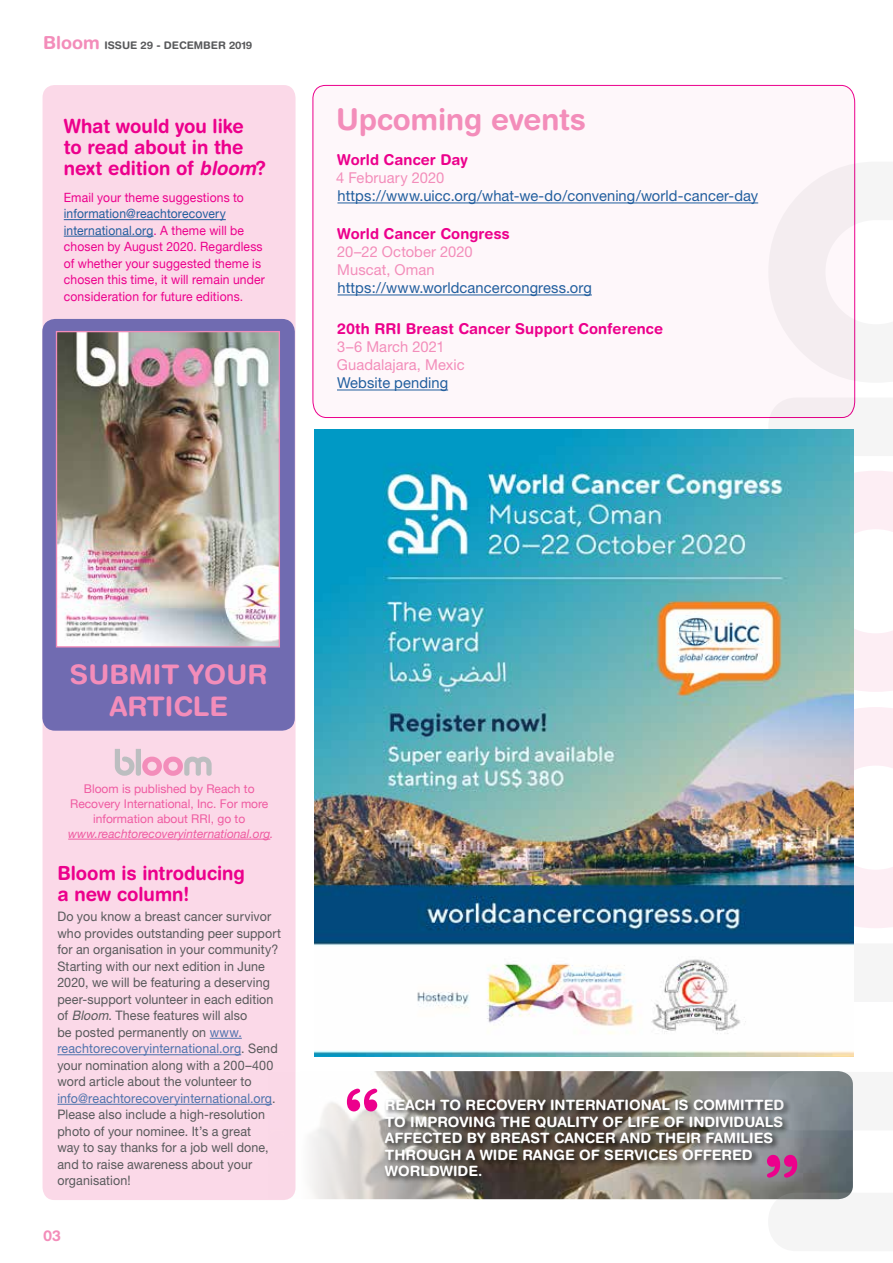
<style>
.page{position:relative;width:893px;height:1263px;background:#fff}
.page>*{position:absolute;margin:0;border:0;box-sizing:border-box;transform-origin:0 0}
.t1{font:700 75.3px "Helvetica Rounded LT Std";color:#ec008c}
.t2{font:700 30px "Helvetica Rounded LT Std";color:#f38dba}
.t3{font:700 27px/32.4px "Helvetica Rounded LT Std";color:#f38dba;text-align:center}
.t4{font:700 19.5px/21px "Helvetica Rounded LT Std";color:#ec008c;scale:.95 1}
.t5{font:15px "Helvetica Neue";letter-spacing:.005em;color:#215e9e}
.t6{font:700 15px "Helvetica Rounded LT Std";letter-spacing:.01em;color:#ec008c}
.t7{font:15px/18px "Helvetica Neue";letter-spacing:.005em;color:#f38dba}
.t8{font:700 15px "Helvetica Rounded LT Std";color:#f38dba}
.t9{font:700 14.25px/16.5px "Helvetica Rounded LT Std";color:#fff}
.t10{font:13.2px/16.5px "Helvetica Neue LT Std";letter-spacing:.01em;color:#58595b;scale:.95 1}
.t11{font:12.75px/16.5px "Helvetica Neue";letter-spacing:.015em;color:#ec008c;scale:.95 1}
.t12{font:12px/15px "Helvetica Neue";color:#ef5ba1;text-align:center}
.t13{font:italic 12px "Helvetica Neue";color:#ef5ba1}
.t14{font:700 10.5px "Helvetica Rounded LT Std";color:#58595b}
.s1{font-size:18px;color:#f38dba}
.s2{font-style:italic}
.s3{color:#215e9e}
.s4{color:#4f73ad}
</style>
<div class="page">
<img style="left:292px;top:1071px;width:476px;height:128px">
<div style="left:383px;top:1097px;width:408px;height:86px;background:#000;opacity:.75"></div>
<svg style="left:854px;top:471px;width:39px;height:457px;fill:#fdeef4"></svg>
<svg style="left:768px;top:1071px;width:85px;height:129px;background:#7a8185"></svg>
<div style="left:43px;top:85px;width:253px;height:1115px;background:#fbd9e8;border-radius:12px"></div>
<hr style="left:64px;top:219px;width:162px;height:1px;background:#215e9e">
<hr style="left:64px;top:236px;width:89px;height:1px;background:#215e9e">
<div style="left:42px;top:319px;width:253px;height:412px;background:#706bb1;border-radius:13px"></div>
<img style="left:58px;top:333px;width:220px;height:312px">
<div style="left:56px;top:331px;width:224px;height:316px;border:1px solid #f38dba"></div>
<hr style="left:68px;top:839px;width:202px;height:1px;background:#ef5ba1">
<svg style="left:115px;top:749px;width:97px;height:27px"></svg>
<img style="left:315px;top:429px;width:539px;height:628px">
<svg style="left:312px;top:85px;width:543px;height:333px"></svg>
<hr style="left:337px;top:203px;width:421px;height:1px;background:#215e9e">
<hr style="left:337px;top:295px;width:255px;height:1px;background:#215e9e">
<hr style="left:337px;top:390px;width:111px;height:1px;background:#215e9e">
<hr style="left:210px;top:1038px;width:32px;height:1px;background:#4f73ad">
<hr style="left:57px;top:1054px;width:184px;height:1px;background:#4f73ad">
<hr style="left:57px;top:1104px;width:215px;height:1px;background:#4f73ad">
<p class="t14" style="left:43px;top:39px;width:211px"><span class="s1">Bloom</span> ISSUE 29 - DECEMBER 2019</p>
<h3 class="t4" style="left:64px;top:116px;width:215px">What would you like to read about in the next edition of <span class="s2">bloom</span>?</h3>
<p class="t11" style="left:64px;top:190px;width:191px">Email your theme suggestions to</p>
<p class="t11" style="left:64px;top:206px;width:213px"><span class="s3">information@reachtorecovery international.org</span>. A theme will be chosen by August 2020. Regardless of whether your suggested theme is chosen this time, it will remain under consideration for future editions.</p>
<h2 class="t2" style="left:336px;top:102px;width:251px">Upcoming events</h2>
<p class="t6" style="left:337px;top:151px;width:132px">World Cancer Day</p>
<p class="t7" style="left:336px;top:169px;width:110px">4 February 2020</p>
<p class="t5" style="left:337px;top:187px;width:422px">https://www.uicc.org/what-we-do/convening/world-cancer-day</p>
<p class="t6" style="left:337px;top:225px;width:174px">World Cancer Congress</p>
<p class="t7" style="left:337px;top:243px;width:137px">20–22 October 2020<br>Muscat, Oman</p>
<p class="t5" style="left:337px;top:279px;width:256px">https://www.worldcancercongress.org</p>
<p class="t6" style="left:337px;top:320px;width:327px">20th RRI Breast Cancer Support Conference</p>
<p class="t7" style="left:337px;top:338px;width:129px">3–6 March 2021<br>Guadalajara, Mexic</p>
<p class="t5" style="left:337px;top:374px;width:113px">Website pending</p>
<h3 class="t3" style="left:70px;top:658px;width:199px">SUBMIT YOUR<br>ARTICLE</h3>
<p class="t12" style="left:70px;top:782px;width:200px">Bloom is published by Reach to<br>Recovery International, Inc. For more information about RRI, go to</p>
<p class="t13" style="left:68px;top:825px;width:207px">www.reachtorecoveryinternational.org.</p>
<h3 class="t4" style="left:57px;top:862px;width:199px">Bloom is introducing a new column!</h3>
<p class="t10" style="left:57px;top:908px;width:237px">Do you know a breast cancer survivor who provides outstanding peer support for an organisation in your community?<br>Starting with our next edition in June 2020, we will be featuring a deserving peer-support volunteer in each edition of <span class="s2">Bloom</span>. These features will also<br>be posted permanently on <span class="s4">www. reachtorecoveryinternational.org</span>. Send your nomination along with a 200–400 word article about the volunteer to <span class="s4">info@reachtorecoveryinternational.org</span>.<br>Please also include a high-resolution photo of your nominee. It’s a great<br>way to say thanks for a job well done, and to raise awareness about your organisation!</p>
<p class="t8" style="left:43px;top:1226px;width:20px">03</p>
<h1 class="t1" style="left:342px;top:1071px;width:42px">“</h1>
<p class="t9" style="left:385px;top:1097px;width:401px">REACH TO RECOVERY INTERNATIONAL IS COMMITTED<br>TO IMPROVING THE QUALITY OF LIFE OF INDIVIDUALS</p>
<h1 class="t1" style="left:802px;top:1195px;width:42px;rotate:-180deg">“</h1>
<p class="t9" style="left:385px;top:1130px;width:390px">AFFECTED BY BREAST CANCER AND THEIR FAMILIES<br>THROUGH A WIDE RANGE OF SERVICES OFFERED<br>WORLDWIDE.</p>
</div>
